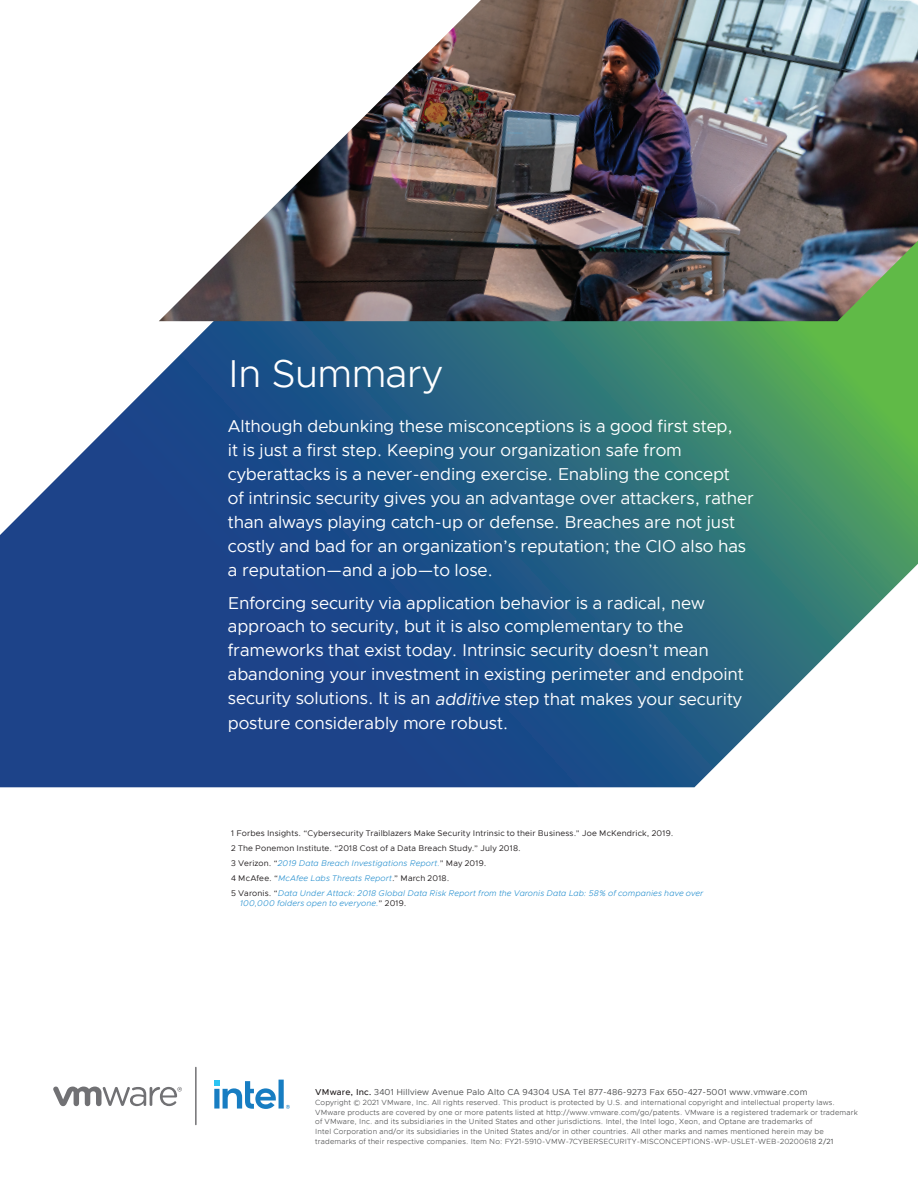
<style>
.page{position:relative;width:918px;height:1188px;background:#fff}
.page>*{position:absolute;margin:0;border:0;box-sizing:border-box;transform-origin:0 0}
.t1{font:300 39px "Metropolis";letter-spacing:-.025em;color:#fff}
.t2{font:17.25px/24px "Metropolis";letter-spacing:-.005em;color:#fff}
.t3{font:8.7px "Metropolis";letter-spacing:.015em;color:#4b4c4d}
.t4{font:8.25px/15px "Metropolis";letter-spacing:.02em;color:#231f20}
.t5{font:italic 300 8.25px "Metropolis";letter-spacing:.02em;color:#238ece}
.t6{font:300 7.5px/9.8px "Metropolis";letter-spacing:.015em;color:#4b4c4d}
.s1{font-style:italic}
.s2{font-weight:300;font-style:italic;color:#238ece}
.s3{font-weight:400;font-style:normal;color:#231f20}
.s4{font-weight:500;color:#231f20}
.s5{font-weight:400}
</style>
<div class="page">
<svg style="left:0;top:321px;width:918px;height:466px;background:#3f708e"></svg>
<img style="left:159px;top:0;width:759px;height:321px">
<hr style="left:195px;top:1067px;width:2px;height:58px;background:#636265">
<svg style="left:53px;top:1087px;width:129px;height:19px"></svg>
<svg style="left:214px;top:1080px;width:76px;height:29px"></svg>
<h1 class="t1" style="left:228px;top:350px;width:216px">In Summary</h1>
<p class="t2" style="left:228px;top:414px;width:528px">Although debunking these misconceptions is a good first step,<br>it is just a first step. Keeping your organization safe from cyberattacks is a never-ending exercise. Enabling the concept<br>of intrinsic security gives you an advantage over attackers, rather than always playing catch-up or defense. Breaches are not just costly and bad for an organization’s reputation; the CIO also has a reputation—and a job—to lose.</p>
<p class="t2" style="left:228px;top:591px;width:517px">Enforcing security via application behavior is a radical, new approach to security, but it is also complementary to the frameworks that exist today. Intrinsic security doesn’t mean abandoning your investment in existing perimeter and endpoint security solutions. It is an <span class="s1">additive</span> step that makes your security posture considerably more robust.</p>
<p class="t4" style="left:231px;top:826px;width:474px">1 Forbes Insights. “Cybersecurity Trailblazers Make Security Intrinsic to their Business.” Joe McKendrick, 2019.<br>2 The Ponemon Institute. “2018 Cost of a Data Breach Study.” July 2018.<br>3 Verizon. “<span class="s2">2019 Data Breach Investigations Report.</span>” May 2019.<br>4 McAfee. “<span class="s2">McAfee Labs Threats Report</span>.” March 2018.<br>5 Varonis. “<span class="s2">Data Under Attack: 2018 Global Data Risk Report from the Varonis Data Lab: 58% of companies have over</span></p>
<p class="t5" style="left:240px;top:899px;width:168px">100,000 folders open to everyone.<span class="s3">” 2019.</span></p>
<p class="t3" style="left:315px;top:1087px;width:494px"><span class="s4">VMware, Inc.</span> 3401 Hillview Avenue Palo Alto CA 94304 USA Tel 877-486-9273 Fax 650-427-5001 www.vmware.com</p>
<p class="t6" style="left:315px;top:1097px;width:544px">Copyright © 2021 VMware, Inc. All rights reserved. This product is protected by U.S. and international copyright and intellectual property laws.<br>VMware products are covered by one or more patents listed at http://www.vmware.com/go/patents. VMware is a registered trademark or trademark of VMware, Inc. and its subsidiaries in the United States and other jurisdictions. Intel, the Intel logo, Xeon, and Optane are trademarks of<br>Intel Corporation and/or its subsidiaries in the United States and/or in other countries. All other marks and names mentioned herein may be trademarks of their respective companies. Item No: FY21-5910-VMW-7CYBERSECURITY-MISCONCEPTIONS-WP-USLET-WEB-20200618 <span class="s5">2/21</span></p>
</div>
